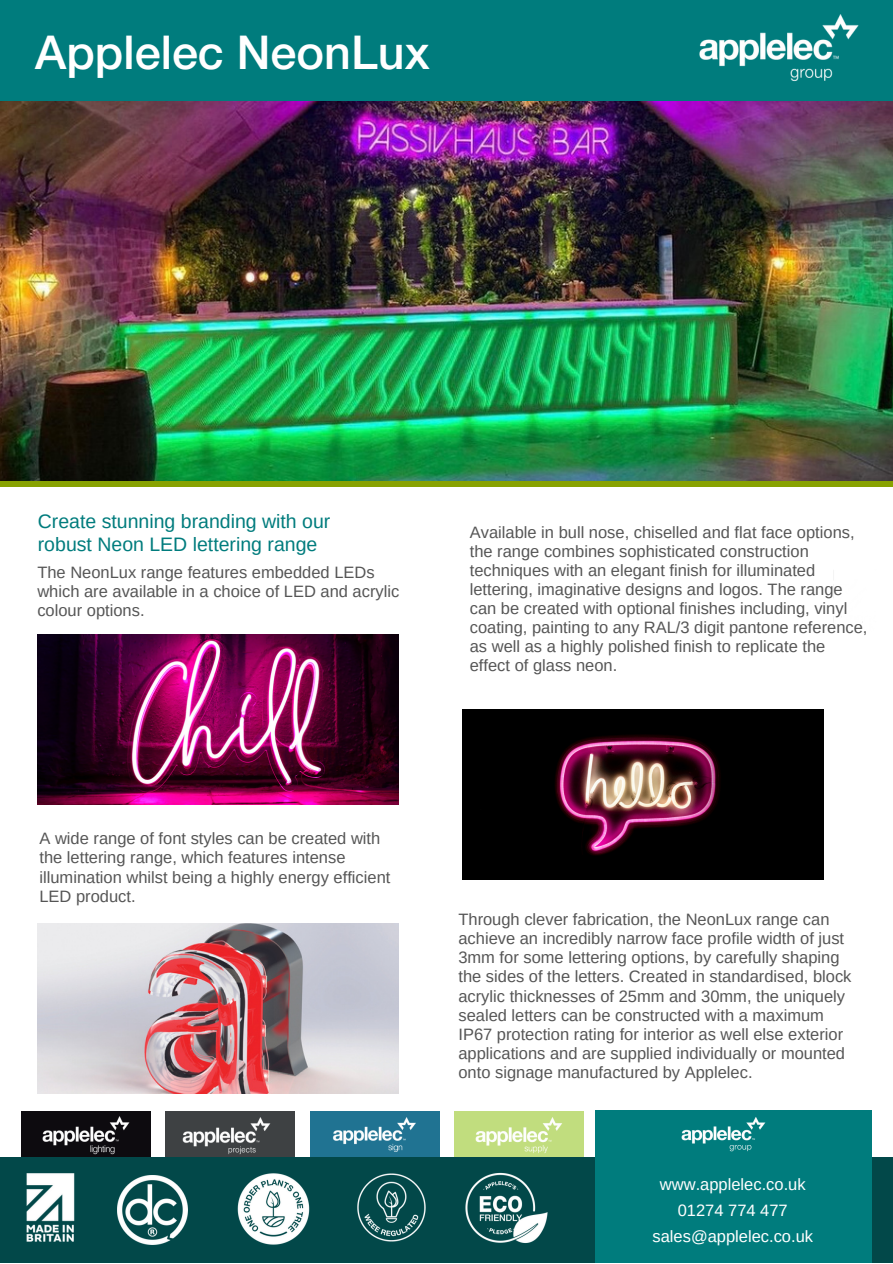
<style>
.page{position:relative;width:893px;height:1264px;background:#fff}
.page>*{position:absolute;margin:0;border:0;box-sizing:border-box;transform-origin:0 0}
.t1{font:500 46.65px "Helvetica Neue LT Std";color:#fff}
.t2{font:19.5px/23.5px "Arimo";color:#007c7d}
.t3{font:16.5px/19px "Arimo";color:#555}
.t4{font:16.5px/25.8px "Arimo";color:#fff;text-align:center}
</style>
<div class="page">
<img style="left:0;top:101px;width:892px;height:379px">
<div style="left:0;top:0;width:892px;height:101px;background:#007c7d"></div>
<img style="left:833px;top:571px;width:30px;height:59px">
<img style="left:699px;top:14px;width:160px;height:68px">
<div style="left:454px;top:1110px;width:129px;height:152px;background:#c1dd7e"></div>
<div style="left:310px;top:1110px;width:129px;height:152px;background:#207392"></div>
<div style="left:165px;top:1110px;width:130px;height:152px;background:#3e4143"></div>
<div style="left:21px;top:1110px;width:130px;height:152px;background:#0d0b0f"></div>
<div style="left:0;top:1157px;width:892px;height:105px;background:#024849"></div>
<img style="left:357px;top:1173px;width:69px;height:69px">
<img style="left:26px;top:1173px;width:49px;height:69px">
<img style="left:237px;top:1173px;width:73px;height:72px">
<img style="left:117px;top:1175px;width:70px;height:69px">
<img style="left:465px;top:1172px;width:83px;height:71px">
<div style="left:595px;top:1110px;width:276px;height:152px;background:#007c7d"></div>
<img style="left:681px;top:1117px;width:85px;height:35px">
<img style="left:42px;top:1116px;width:88px;height:39px">
<img style="left:182px;top:1117px;width:89px;height:37px">
<img style="left:332px;top:1117px;width:84px;height:35px">
<img style="left:475px;top:1117px;width:87px;height:36px">
<img style="left:37px;top:924px;width:361px;height:169px">
<img style="left:37px;top:634px;width:361px;height:170px">
<img style="left:462px;top:709px;width:361px;height:170px">
<h1 class="t1" style="left:35px;top:36px;width:396px">Applelec NeonLux</h1>
<p class="t2" style="left:38px;top:509px;width:294px">Create stunning branding with our robust Neon LED lettering range</p>
<p class="t3" style="left:37px;top:562px;width:363px">The NeonLux range features embedded LEDs which are available in a choice of LED and acrylic colour options.</p>
<p class="t3" style="left:470px;top:522px;width:399px">Available in bull nose, chiselled and flat face options, the range combines sophisticated construction techniques with an elegant finish for illuminated lettering, imaginative designs and logos. The range can be created with optional finishes including, vinyl coating, painting to any RAL/3 digit pantone reference, as well as a highly polished finish to replicate the effect of glass neon.</p>
<p class="t3" style="left:39px;top:829px;width:352px">A wide range of font styles can be created with the lettering range, which features intense illumination whilst being a highly energy efficient LED product.</p>
<p class="t3" style="left:458px;top:909px;width:394px">Through clever fabrication, the NeonLux range can achieve an incredibly narrow face profile width of just 3mm for some lettering options, by carefully shaping the sides of the letters. Created in standardised, block acrylic thicknesses of 25mm and 30mm, the uniquely sealed letters can be constructed with a maximum IP67 protection rating for interior as well else exterior applications and are supplied individually or mounted onto signage manufactured by Applelec.</p>
<p class="t4" style="left:652px;top:1171px;width:162px">www.applelec.co.uk<br>01274 774 477 sales@applelec.co.uk</p>
</div>
